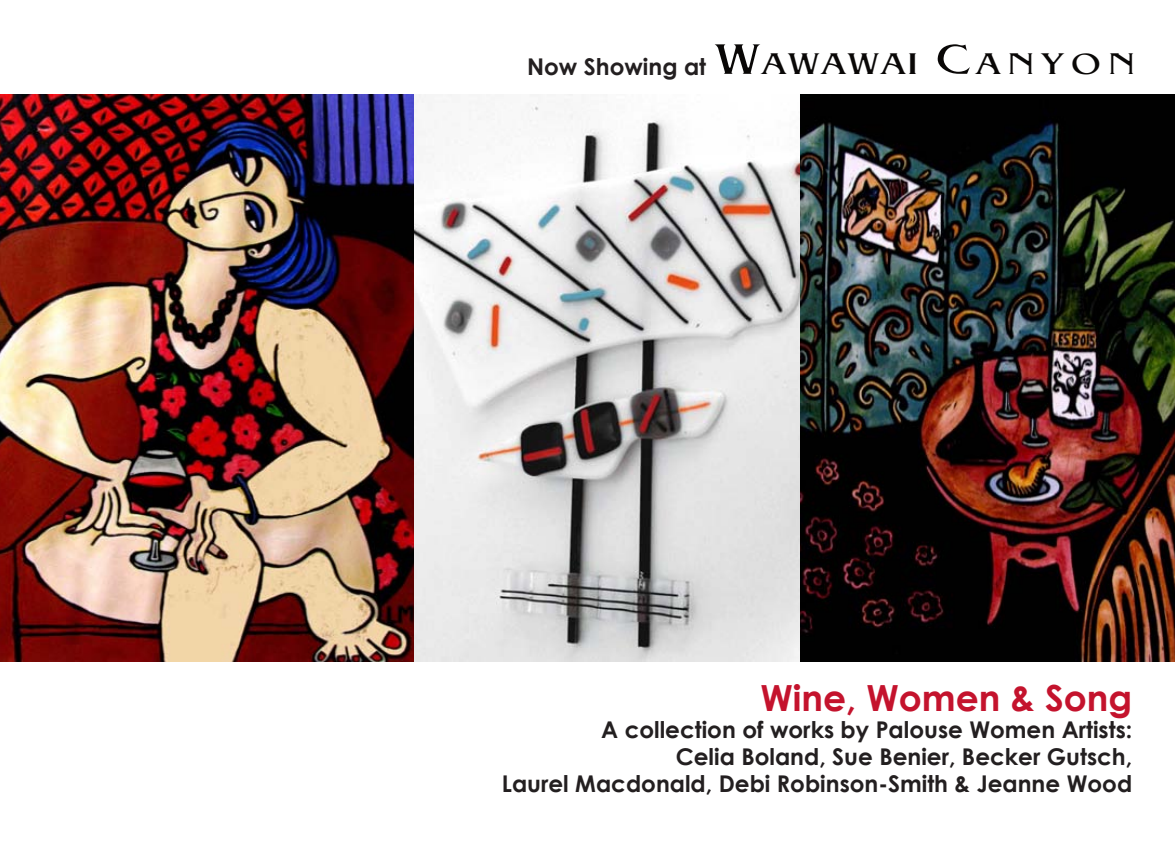
<style>
.page{position:relative;width:1175px;height:851px;background:#fff}
.page>*{position:absolute;margin:0;border:0;box-sizing:border-box;transform-origin:0 0}
.t1{font:700 36px "Century Gothic";color:#c4132d}
.t2{font:29.47px "Pegasus";color:#090706;scale:1.25 1}
.t3{font:700 22.95px "Century Gothic";color:#231f20}
.s1{font-size:42.07px}
</style>
<div class="page">
<img style="left:413px;top:94px;width:387px;height:567px">
<img style="left:800px;top:94px;width:374px;height:567px">
<img style="left:0;top:94px;width:413px;height:567px">
<p class="t3" style="left:527px;top:53px;width:180px">Now Showing at</p>
<p class="t2" style="left:716px;top:47px;width:336px"><span class="s1">W</span>AWAWAI <span class="s1">C</span>A N Y O N</p>
<p class="t1" style="left:760px;top:675px;width:373px">Wine, Women &amp; Song</p>
<p class="t3" style="left:601px;top:715px;width:532px">A collection of works by Palouse Women Artists:</p>
<p class="t3" style="left:676px;top:742px;width:458px">Celia Boland, Sue Benier, Becker Gutsch,</p>
<p class="t3" style="left:502px;top:769px;width:632px">Laurel Macdonald, Debi Robinson-Smith &amp; Jeanne Wood</p>
</div>
